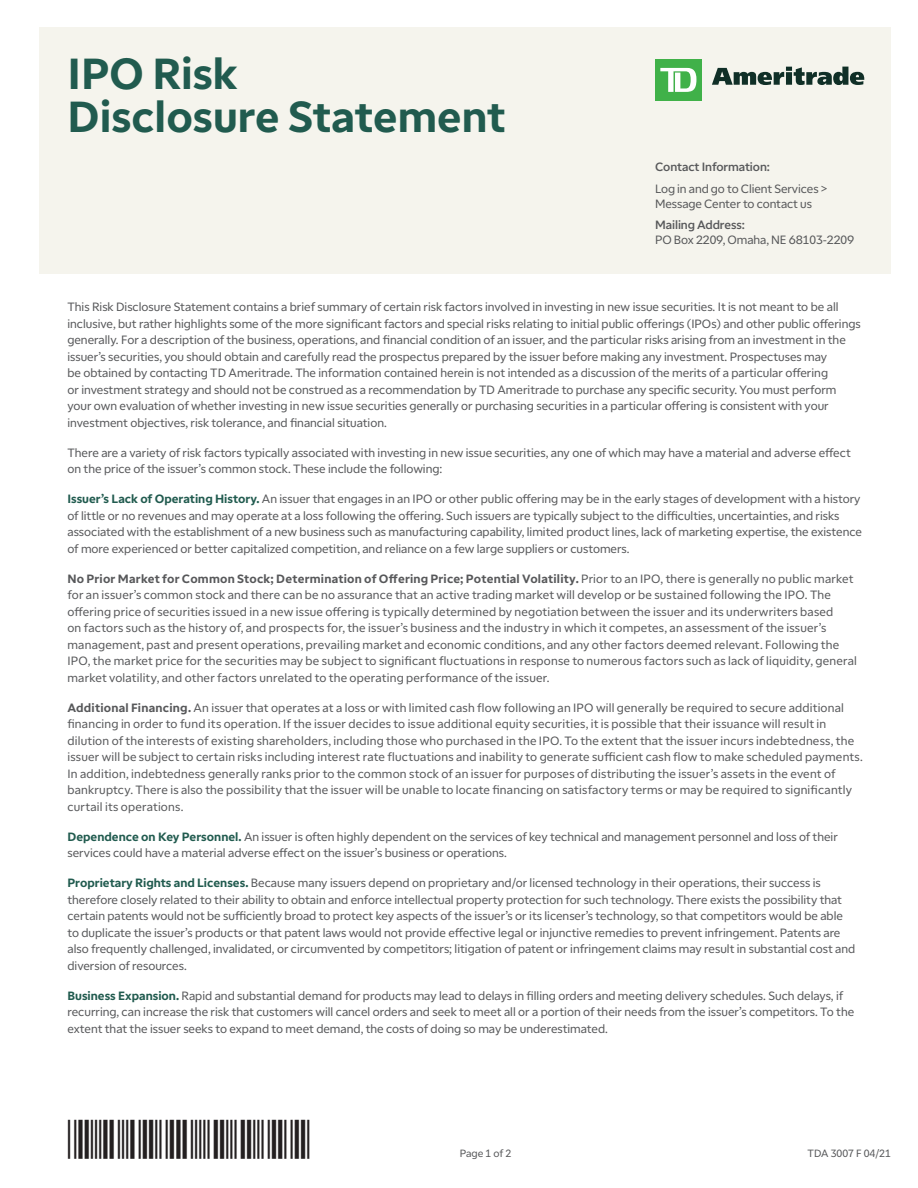
<style>
.page{position:relative;width:918px;height:1188px;background:#fff}
.page>*{position:absolute;margin:0;border:0;box-sizing:border-box;transform-origin:0 0}
._30_30_bold_Pine_mai{font:700 43.35px/43.3px "TD Ameritrade";color:#215b4f}
._8_10_regular_80k_bo{font:12px/16.5px "TD Ameritrade Reg";color:#57585a}
.t1{font:12px "TD Ameritrade Med";letter-spacing:-.005em;color:#57585a}
.t2{font:10.5px "TD Ameritrade Reg";color:#57585a}
.s1{font-family:"TD Ameritrade Med"}
.s2{font-family:"TD Ameritrade";font-weight:700;color:#215b4f}
.s3{font-family:"TD Ameritrade";font-weight:700}
</style>
<div class="page">
<div style="left:39px;top:27px;width:852px;height:246px;background:#f5f4ed"></div>
<div style="left:656px;top:60px;width:46px;height:41px;background:#40b149"></div>
<svg style="left:660px;top:68px;width:36px;height:24px"></svg>
<svg style="left:712px;top:67px;width:152px;height:18px"></svg>
<p class="_30_30_bold_Pine_mai" style="left:68px;top:49px;width:440px">IPO Risk<br>Disclosure Statement</p>
<p class="t1" style="left:655px;top:158px;width:116px">Contact Information:</p>
<p class="_8_10_regular_80k_bo" style="left:655px;top:180px;width:174px;line-height:15px">Log in and go to Client Services &gt;<br>Message Center to contact us</p>
<p class="_8_10_regular_80k_bo" style="left:655px;top:217px;width:201px;line-height:15px"><span class="s1">Mailing Address:<br></span>PO Box 2209, Omaha, NE 68103-2209</p>
<p class="_8_10_regular_80k_bo" style="left:67px;top:298px;width:795px">This Risk Disclosure Statement contains a brief summary of certain risk factors involved in investing in new issue securities. It is not meant to be all inclusive, but rather highlights some of the more significant factors and special risks relating to initial public offerings (IPOs) and other public offerings generally. For a description of the business, operations, and financial condition of an issuer, and the particular risks arising from an investment in the issuer’s securities, you should obtain and carefully read the prospectus prepared by the issuer before making any investment. Prospectuses may<br>be obtained by contacting TD Ameritrade. The information contained herein is not intended as a discussion of the merits of a particular offering<br>or investment strategy and should not be construed as a recommendation by TD Ameritrade to purchase any specific security. You must perform your own evaluation of whether investing in new issue securities generally or purchasing securities in a particular offering is consistent with your investment objectives, risk tolerance, and financial situation.</p>
<p class="_8_10_regular_80k_bo" style="left:67px;top:444px;width:785px">There are a variety of risk factors typically associated with investing in new issue securities, any one of which may have a material and adverse effect on the price of the issuer’s common stock. These include the following:</p>
<p class="_8_10_regular_80k_bo" style="left:67px;top:490px;width:796px"><span class="s2">Issuer’s Lack of Operating History.</span> An issuer that engages in an IPO or other public offering may be in the early stages of development with a history of little or no revenues and may operate at a loss following the offering. Such issuers are typically subject to the difficulties, uncertainties, and risks associated with the establishment of a new business such as manufacturing capability, limited product lines, lack of marketing expertise, the existence of more experienced or better capitalized competition, and reliance on a few large suppliers or customers.</p>
<p class="_8_10_regular_80k_bo" style="left:67px;top:570px;width:791px"><span class="s3">No Prior Market for Common Stock; Determination of Offering Price; Potential Volatility.</span> Prior to an IPO, there is generally no public market for an issuer’s common stock and there can be no assurance that an active trading market will develop or be sustained following the IPO. The offering price of securities issued in a new issue offering is typically determined by negotiation between the issuer and its underwriters based<br>on factors such as the history of, and prospects for, the issuer’s business and the industry in which it competes, an assessment of the issuer’s management, past and present operations, prevailing market and economic conditions, and any other factors deemed relevant. Following the IPO, the market price for the securities may be subject to significant fluctuations in response to numerous factors such as lack of liquidity, general market volatility, and other factors unrelated to the operating performance of the issuer.</p>
<p class="_8_10_regular_80k_bo" style="left:67px;top:699px;width:797px"><span class="s3">Additional Financing.</span> An issuer that operates at a loss or with limited cash flow following an IPO will generally be required to secure additional financing in order to fund its operation. If the issuer decides to issue additional equity securities, it is possible that their issuance will result in dilution of the interests of existing shareholders, including those who purchased in the IPO. To the extent that the issuer incurs indebtedness, the issuer will be subject to certain risks including interest rate fluctuations and inability to generate sufficient cash flow to make scheduled payments.<br>In addition, indebtedness generally ranks prior to the common stock of an issuer for purposes of distributing the issuer’s assets in the event of bankruptcy. There is also the possibility that the issuer will be unable to locate financing on satisfactory terms or may be required to significantly curtail its operations.</p>
<p class="_8_10_regular_80k_bo" style="left:67px;top:828px;width:772px"><span class="s2">Dependence on Key Personnel.</span> An issuer is often highly dependent on the services of key technical and management personnel and loss of their services could have a material adverse effect on the issuer’s business or operations.</p>
<p class="_8_10_regular_80k_bo" style="left:67px;top:874px;width:789px"><span class="s2">Proprietary Rights and Licenses.</span> Because many issuers depend on proprietary and/or licensed technology in their operations, their success is therefore closely related to their ability to obtain and enforce intellectual property protection for such technology. There exists the possibility that certain patents would not be sufficiently broad to protect key aspects of the issuer’s or its licenser’s technology, so that competitors would be able to duplicate the issuer’s products or that patent laws would not provide effective legal or injunctive remedies to prevent infringement. Patents are also frequently challenged, invalidated, or circumvented by competitors; litigation of patent or infringement claims may result in substantial cost and diversion of resources.</p>
<p class="_8_10_regular_80k_bo" style="left:67px;top:987px;width:788px"><span class="s2">Business Expansion.</span> Rapid and substantial demand for products may lead to delays in filling orders and meeting delivery schedules. Such delays, if recurring, can increase the risk that customers will cancel orders and seek to meet all or a portion of their needs from the issuer’s competitors. To the extent that the issuer seeks to expand to meet demand, the costs of doing so may be underestimated.</p>
<p class="t2" style="left:460px;top:1146px;width:53px">Page 1 of 2</p>
<p class="t2" style="left:808px;top:1146px;width:85px">TDA 3007 F 04/21</p>
</div>
